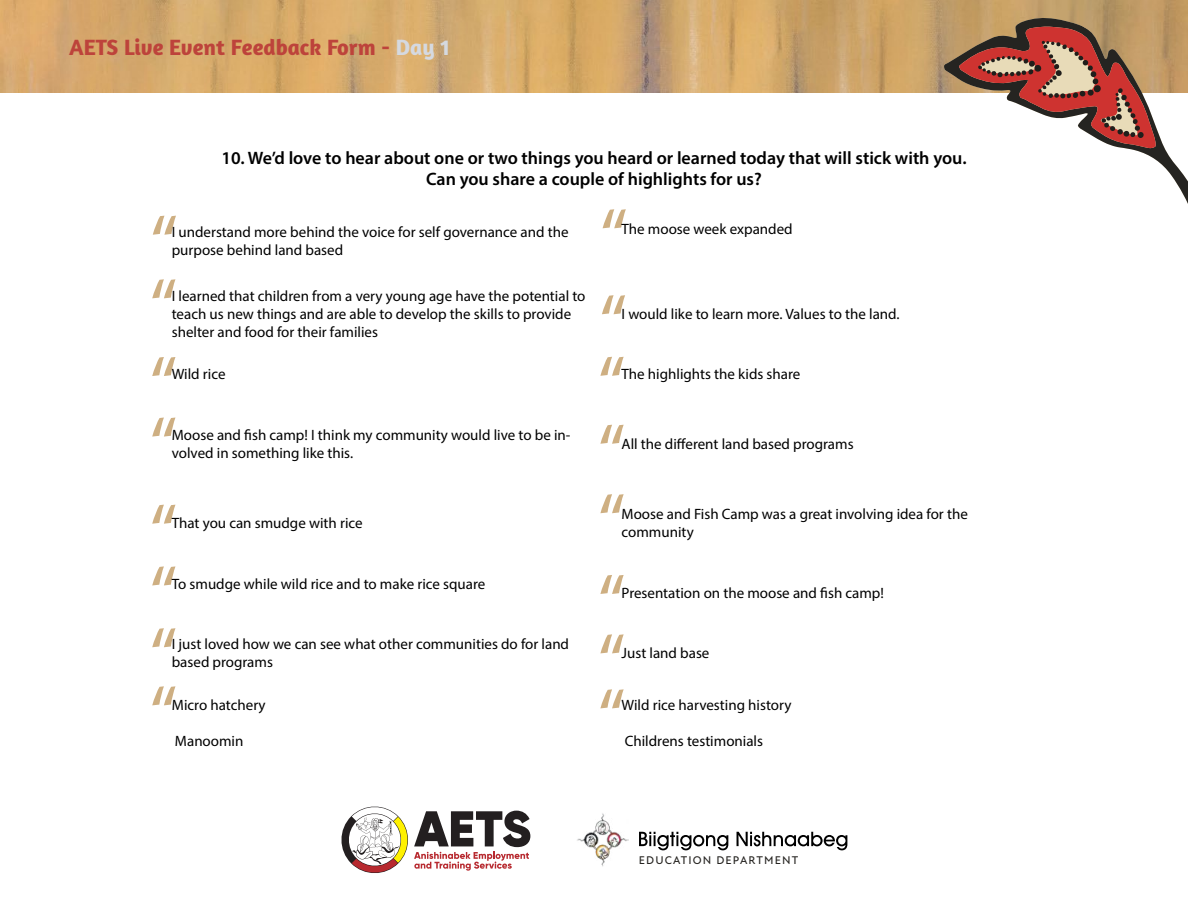
<style>
.page{position:relative;width:1188px;height:918px;background:#fff}
.page>*{position:absolute;margin:0;border:0;box-sizing:border-box;transform-origin:0 0}
.t1{font:78px/55.1px "Myriad Pro";color:#ceaf82}
.t2{font:700 22.5px "Amaranth";color:#bd433b}
.t3{font:600 18px/21.6px "Myriad Pro";color:#000;text-align:center}
.t4{font:15px/18px "Myriad Pro";color:#000}
.t5{font:500 11.4px "New Atten";letter-spacing:.1em;color:#262421}
.s1{color:#d5d9e0}
</style>
<div class="page">
<img style="left:0;top:0;width:1188px;height:92px">
<svg style="left:341px;top:806px;width:189px;height:67px"></svg>
<svg style="left:639px;top:832px;width:89px;height:18px"></svg>
<svg style="left:737px;top:832px;width:110px;height:18px"></svg>
<img style="left:577px;top:813px;width:51px;height:54px">
<svg style="left:944px;top:17px;width:244px;height:187px"></svg>
<svg style="left:959px;top:26px;width:197px;height:122px"></svg>
<h2 class="t2" style="left:69px;top:33px;width:382px">AETS Live Event Feedback Form - <span class="s1">Day 1</span></h2>
<p class="t3" style="left:221px;top:146px;width:747px">10. We’d love to hear about one or two things you heard or learned today that will stick with you.<br>Can you share a couple of highlights for us?</p>
<h1 class="t1" style="left:150px;top:214px;width:29px">“</h1>
<h1 class="t1" style="left:600px;top:208px;width:29px">“</h1>
<p class="t4" style="left:172px;top:223px;width:398px">I understand more behind the voice for self governance and the purpose behind land based</p>
<p class="t4" style="left:622px;top:220px;width:173px">The moose week expanded</p>
<p class="t4" style="left:172px;top:287px;width:415px">I learned that children from a very young age have the potential to teach us new things and are able to develop the skills to provide shelter and food for their families</p>
<h1 class="t1" style="left:150px;top:278px;width:29px">“</h1>
<h1 class="t1" style="left:599px;top:294px;width:29px">“</h1>
<p class="t4" style="left:622px;top:305px;width:280px">I would like to learn more. Values to the land.</p>
<h1 class="t1" style="left:150px;top:356px;width:29px">“</h1>
<h1 class="t1" style="left:598px;top:355px;width:29px">“</h1>
<p class="t4" style="left:172px;top:365px;width:55px">Wild rice</p>
<p class="t4" style="left:622px;top:365px;width:180px">The highlights the kids share</p>
<h1 class="t1" style="left:150px;top:416px;width:29px">“</h1>
<h1 class="t1" style="left:598px;top:423px;width:29px">“</h1>
<p class="t4" style="left:172px;top:426px;width:400px">Moose and fish camp! I think my community would live to be in&shy;volved in something like this.</p>
<p class="t4" style="left:622px;top:435px;width:234px">All the different land based programs</p>
<h1 class="t1" style="left:598px;top:493px;width:29px">“</h1>
<h1 class="t1" style="left:150px;top:503px;width:29px">“</h1>
<p class="t4" style="left:172px;top:513px;width:192px">That you can smudge with rice</p>
<p class="t4" style="left:622px;top:504px;width:348px">Moose and Fish Camp was a great involving idea for the community</p>
<p class="t4" style="left:172px;top:574px;width:315px">To smudge while wild rice and to make rice square</p>
<h1 class="t1" style="left:150px;top:565px;width:29px">“</h1>
<h1 class="t1" style="left:598px;top:573px;width:29px">“</h1>
<p class="t4" style="left:622px;top:583px;width:264px">Presentation on the moose and fish camp!</p>
<h1 class="t1" style="left:150px;top:625px;width:29px;line-height:58.1px">“ “</h1>
<h1 class="t1" style="left:598px;top:633px;width:29px">“ “</h1>
<p class="t4" style="left:172px;top:635px;width:399px">I just loved how we can see what other communities do for land based programs</p>
<p class="t4" style="left:622px;top:644px;width:89px">Just land base</p>
<p class="t4" style="left:172px;top:696px;width:95px">Micro hatchery</p>
<p class="t4" style="left:175px;top:732px;width:70px">Manoomin</p>
<p class="t4" style="left:622px;top:696px;width:171px">Wild rice harvesting history</p>
<p class="t4" style="left:625px;top:732px;width:140px">Childrens testimonials</p>
<p class="t5" style="left:639px;top:853px;width:161px">EDUCATION DEPARTMENT</p>
</div>
